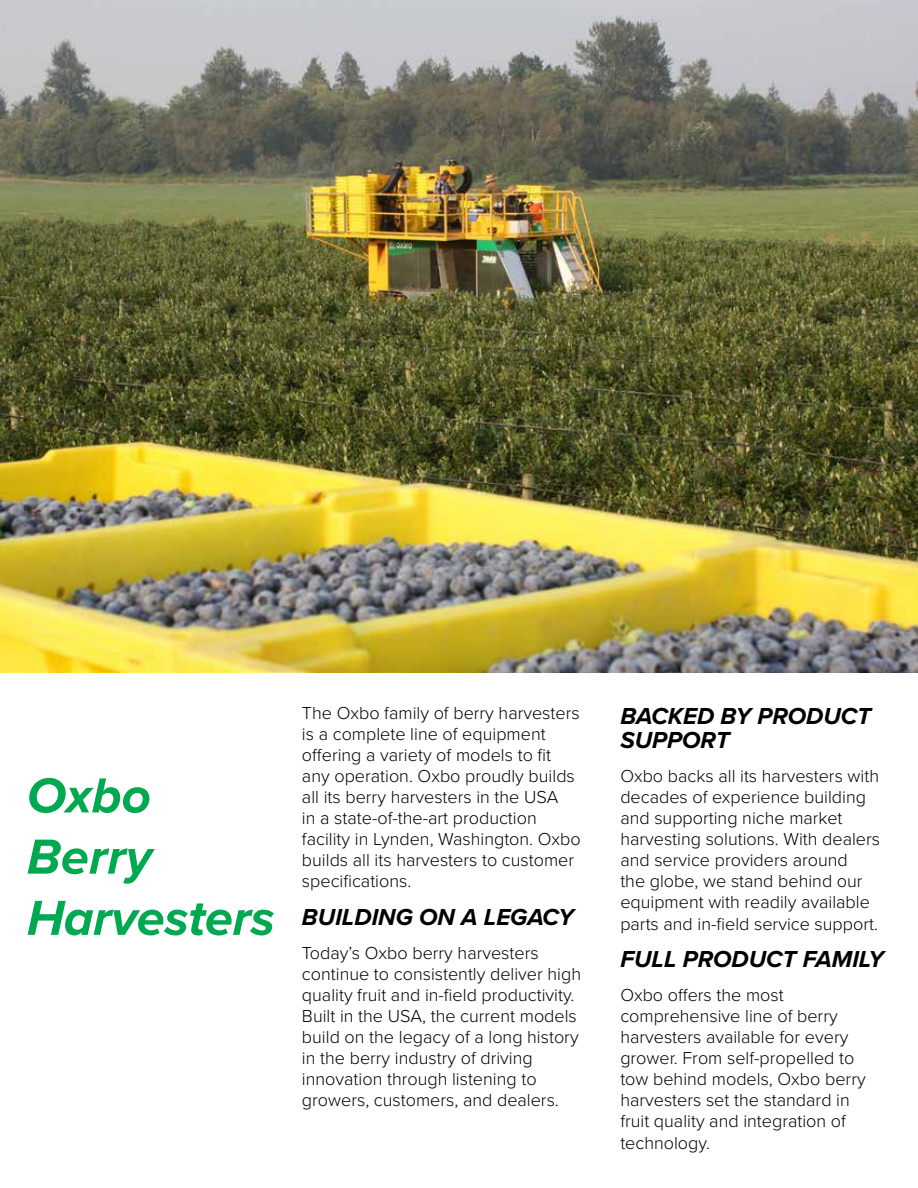
<style>
.page{position:relative;width:918px;height:1188px;background:#fff}
.page>*{position:absolute;margin:0;border:0;box-sizing:border-box;transform-origin:0 0}
.t1{font:italic 700 51px/61.2px "Proxima Nova";letter-spacing:-.01em;color:#00a850}
.t2{font:italic 700 24px/24px "Proxima Nova";color:#000}
.t3{font:300 18px/21px "Proxima Nova";color:#000}
</style>
<div class="page">
<img style="left:0;top:0;width:918px;height:673px">
<h1 class="t1" style="left:27px;top:764px;width:249px">Oxbo<br>Berry<br>Harvesters</h1>
<p class="t3" style="left:302px;top:702px;width:280px">The Oxbo family of berry harvesters is a complete line of equipment offering a variety of models to fit any operation. Oxbo proudly builds all its berry harvesters in the USA<br>in a state-of-the-art production facility in Lynden, Washington. Oxbo builds all its harvesters to customer specifications.</p>
<h2 class="t2" style="left:302px;top:904px;width:273px">BUILDING ON A LEGACY</h2>
<p class="t3" style="left:302px;top:942px;width:281px">Today’s Oxbo berry harvesters continue to consistently deliver high quality fruit and in-field productivity.<br>Built in the USA, the current models build on the legacy of a long history in the berry industry of driving innovation through listening to growers, customers, and dealers.</p>
<h2 class="t2" style="left:620px;top:703px;width:252px">BACKED BY PRODUCT<br>SUPPORT</h2>
<p class="t3" style="left:620px;top:765px;width:261px">Oxbo backs all its harvesters with decades of experience building and supporting niche market harvesting solutions. With dealers and service providers around<br>the globe, we stand behind our equipment with readily available parts and in-field service support.</p>
<h2 class="t2" style="left:620px;top:946px;width:265px">FULL PRODUCT FAMILY</h2>
<p class="t3" style="left:620px;top:984px;width:247px">Oxbo offers the most comprehensive line of berry harvesters available for every grower. From self-propelled to tow behind models, Oxbo berry harvesters set the standard in fruit quality and integration of technology.</p>
</div>
